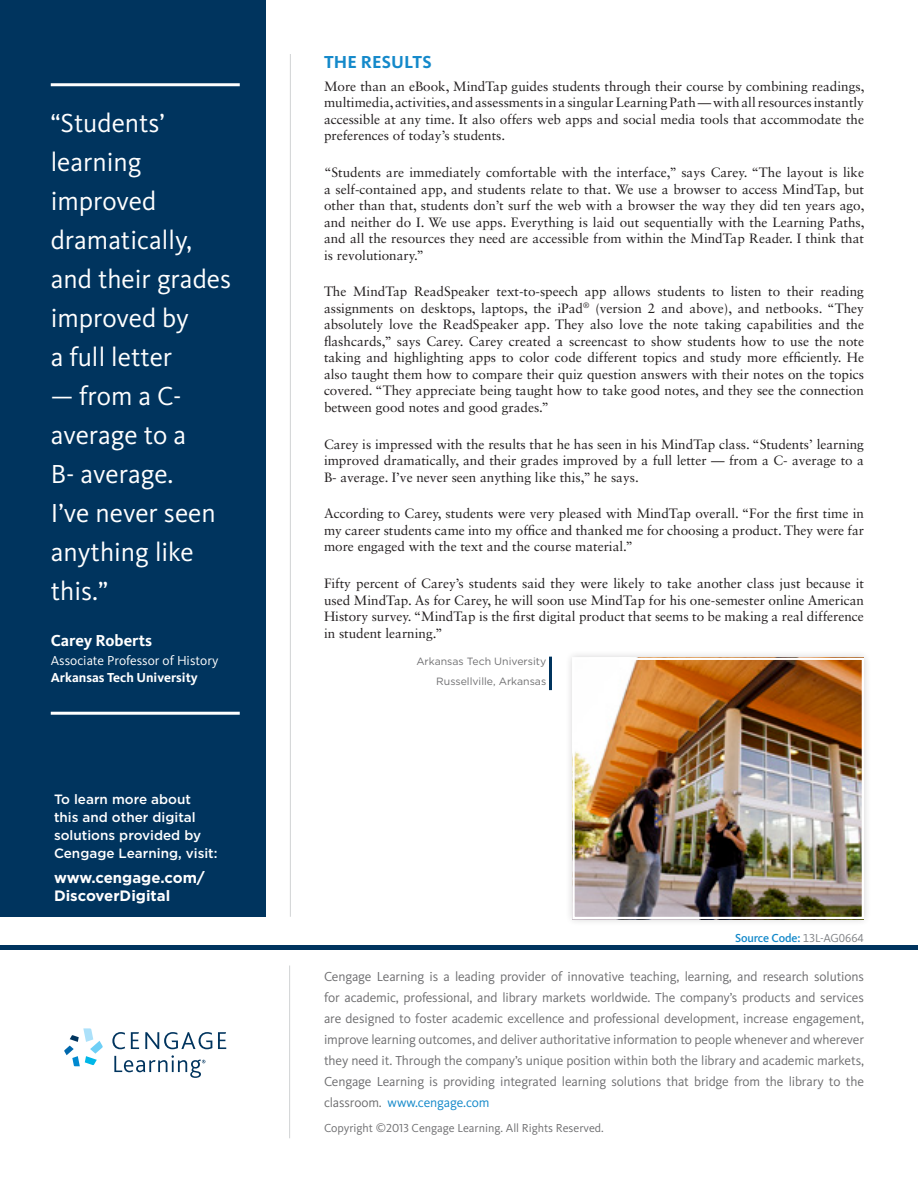
<style>
.page{position:relative;width:918px;height:1188px;background:#fff}
.page>*{position:absolute;margin:0;border:0;box-sizing:border-box;transform-origin:0 0}
.t1{font:27px/39px "Kievit OT";color:#fff}
.t2{font:700 18px "Kievit OT";letter-spacing:.01em;color:#1489ca}
.t3{font:700 16.5px "Kievit OT";color:#fff}
.t4{font:700 15px/18px "Gotham";color:#fff}
.t5{font:13.5px/16.5px "Sabon LT Std";color:#231f20;text-align:justify}
.t6{font:13.5px/21px "Kievit OT";letter-spacing:-.01em;color:#6e6e70;text-align:justify}
.t7{font:500 13.5px/18px "Gotham";color:#fff}
.t8{font:13.5px "Kievit OT";color:#fff}
.t9{font:700 13.5px "Kievit OT";color:#fff}
.t10{font:12px "Kievit CL";color:#6f6f71}
.t11{font:500 12px "Kievit OT";letter-spacing:-.01em;color:#1489ca}
.t12{font:10.5px/19.5px "Gotham";color:#6f6f71;text-align:right}
.s1{font-weight:400;color:#808285}
.s2{color:#1489ca}
</style>
<div class="page">
<div style="left:0;top:0;width:266px;height:917px;background:#00345e"></div>
<hr style="left:290px;top:54px;width:1px;height:863px;background:#d1d3d4">
<hr style="left:289px;top:966px;width:1px;height:172px;background:#d1d3d4">
<hr style="left:51px;top:83px;width:189px;height:3px;background:#fff">
<hr style="left:51px;top:712px;width:189px;height:3px;background:#fff">
<hr style="left:549px;top:657px;width:3px;height:33px;background:#00345e">
<svg style="left:64px;top:1028px;width:39px;height:38px"></svg>
<svg style="left:112px;top:1032px;width:13px;height:17px"></svg>
<svg style="left:131px;top:1032px;width:8px;height:17px"></svg>
<svg style="left:145px;top:1032px;width:67px;height:17px"></svg>
<svg style="left:218px;top:1032px;width:8px;height:17px"></svg>
<svg style="left:114px;top:1055px;width:91px;height:23px"></svg>
<div style="left:0;top:945px;width:918px;height:5px;background:#00345e"></div>
<div style="left:565px;top:650px;width:307px;height:277px;background:#231f20;opacity:.2"></div>
<img style="left:575px;top:661px;width:286px;height:255px">
<div style="left:572px;top:658px;width:292px;height:261px;border:2px solid #fff"></div>
<h1 class="t1" style="left:51px;top:103px;width:182px">“Students’ learning improved dramatically, and their grades improved by<br>a full letter</h1>
<h1 class="t1" style="left:51px;top:376px;width:167px">— from a C&shy;average to a<br>B- average.<br>I’ve never seen anything like this.”</h1>
<p class="t3" style="left:51px;top:631px;width:103px">Carey Roberts</p>
<p class="t8" style="left:51px;top:652px;width:169px">Associate Professor of History</p>
<p class="t9" style="left:51px;top:669px;width:149px">Arkansas Tech University</p>
<p class="t7" style="left:54px;top:790px;width:165px">To learn more about this and other digital solutions provided by<br>Cengage Learning, visit:</p>
<p class="t4" style="left:54px;top:869px;width:152px">www.cengage.com/<br>DiscoverDigital</p>
<h2 class="t2" style="left:324px;top:51px;width:99px">The Results</h2>
<p class="t5" style="left:324px;top:78px;width:542px">More than an eBook, MindTap guides students through their course by combining readings, multimedia, activities, and assessments in a singular Learning Path — with all resources instantly accessible at any time. It also offers web apps and social media tools that accommodate the preferences of today’s students.</p>
<p class="t5" style="left:324px;top:164px;width:542px">“Students are immediately comfortable with the interface,” says Carey. “The layout is like a self-contained app, and students relate to that. We use a browser to access MindTap, but other than that, students don’t surf the web with a browser the way they did ten years ago, and neither do I. We use apps. Everything is laid out sequentially with the Learning Paths, and all the resources they need are accessible from within the MindTap Reader. I think that is revolutionary.”</p>
<p class="t5" style="left:324px;top:283px;width:542px">The MindTap ReadSpeaker text-to-speech app allows students to listen to their reading assignments on desktops, laptops, the iPad<sup>®</sup> (version 2 and above), and netbooks. “They absolutely love the ReadSpeaker app. They also love the note taking capabilities and the flashcards,” says Carey. Carey created a screencast to show students how to use the note taking and highlighting apps to color code different topics and study more efficiently. He also taught them how to compare their quiz question answers with their notes on the topics covered. “They appreciate being taught how to take good notes, and they see the connection between good notes and good grades.”</p>
<p class="t5" style="left:324px;top:436px;width:542px">Carey is impressed with the results that he has seen in his MindTap class. “Students’ learning improved dramatically, and their grades improved by a full letter — from a C- average to a B- average. I’ve never seen anything like this,” he says.</p>
<p class="t5" style="left:324px;top:505px;width:542px">According to Carey, students were very pleased with MindTap overall. “For the first time in my career students came into my office and thanked me for choosing a product. They were far more engaged with the text and the course material.”</p>
<p class="t5" style="left:324px;top:575px;width:542px">Fifty percent of Carey’s students said they were likely to take another class just because it used MindTap. As for Carey, he will soon use MindTap for his one-semester online American History survey. “MindTap is the first digital product that seems to be making a real difference in student learning.”</p>
<p class="t12" style="left:416px;top:651px;width:131px">Arkansas Tech University<br>Russellville, Arkansas</p>
<p class="t11" style="left:735px;top:931px;width:130px">Source Code: <span class="s1">13L-AG0664</span></p>
<p class="t6" style="left:324px;top:966px;width:542px">Cengage Learning is a leading provider of innovative teaching, learning, and research solutions for academic, professional, and library markets worldwide. The company’s products and services are designed to foster academic excellence and professional development, increase engagement, improve learning outcomes, and deliver authoritative information to people whenever and wherever they need it. Through the company’s unique position within both the library and academic markets, Cengage Learning is providing integrated learning solutions that bridge from the library to the classroom. <span class="s2">www.cengage.com</span></p>
<p class="t10" style="left:324px;top:1121px;width:281px">Copyright ©2013 Cengage Learning. All Rights Reserved.</p>
</div>
